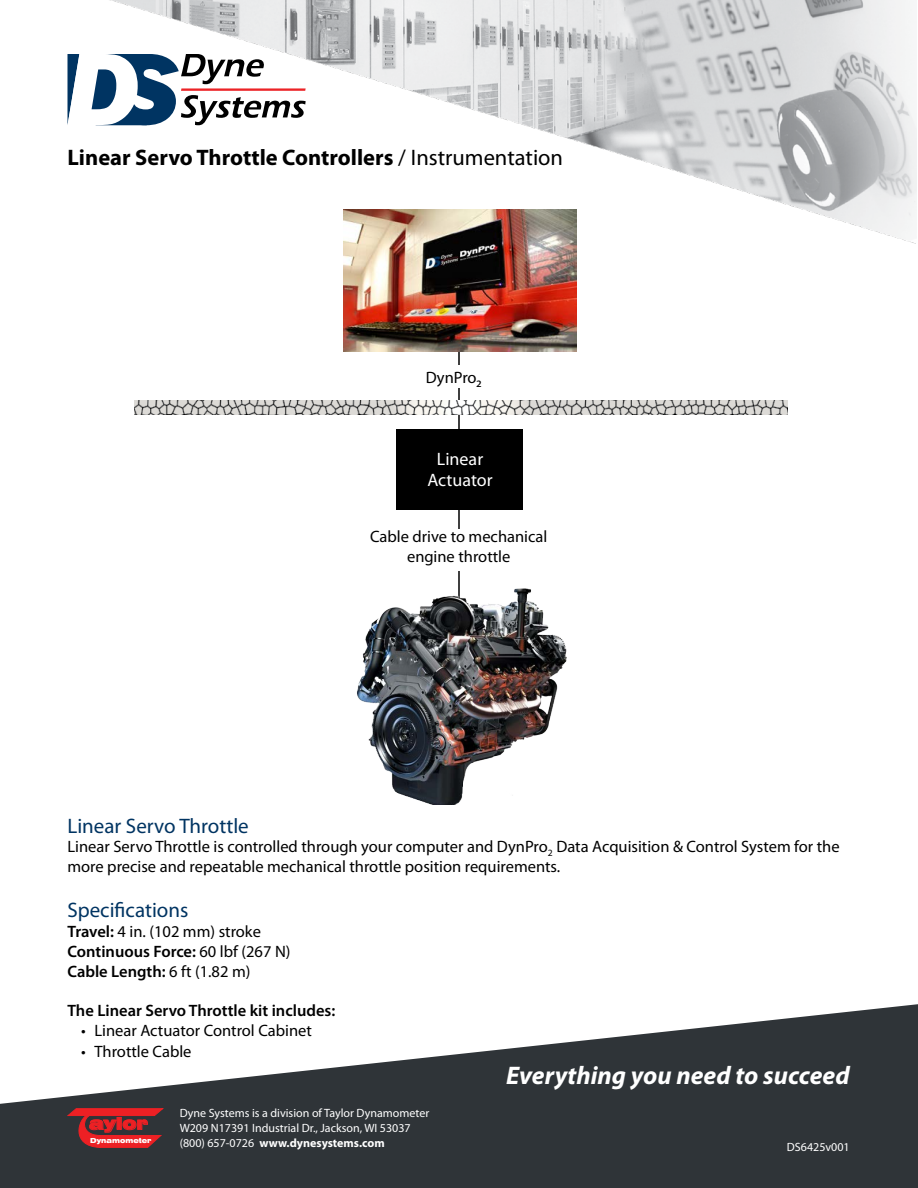
<style>
.page{position:relative;width:918px;height:1188px;background:#fff}
.page>*{position:absolute;margin:0;border:0;box-sizing:border-box;transform-origin:0 0}
.Footer_Heading_-_Eve{font:italic 700 25.5px "Myriad Pro";color:#fff}
.t1{font:700 22.5px "Myriad Pro";color:#000}
.t2{font:21px "Myriad Pro";color:#003462}
.t3{font:18px "Myriad Pro";color:#fff}
.t4{font:16.5px/19.8px "Myriad Pro";color:#000}
.t5{font:600 16.5px "Myriad Pro";color:#000}
.t6{font:900 expanded 16.5px "Swiss 721 BT";color:#ed2024}
.Footer_-_Address_-_L{font:12px "Myriad Pro";color:#fff}
.Footer_-_Address_-_L-2{font:700 12px "Myriad Pro";color:#fff}
.t7{font:900 expanded 6.9px "Swiss 721 BT";color:#fff;scale:.91 1}
.s1{font-weight:400}
.s2{font-weight:600}
</style>
<div class="page">
<svg style="left:0;top:1004px;width:918px;height:184px;fill:#2f3438"></svg>
<svg style="left:68px;top:1108px;width:95px;height:40px"></svg>
<svg style="left:68px;top:54px;width:39px;height:71px"></svg>
<img style="left:107px;top:0;width:810px;height:243px">
<hr style="left:458px;top:338px;width:2px;height:277px;background:#000">
<div style="left:396px;top:430px;width:127px;height:80px;background:#000"></div>
<img style="left:135px;top:400px;width:653px;height:15px">
<img style="left:343px;top:210px;width:233px;height:141px">
<div style="left:412px;top:365px;width:83px;height:23px;background:#fff"></div>
<div style="left:356px;top:530px;width:205px;height:41px;background:#fff"></div>
<img style="left:357px;top:586px;width:210px;height:218px">
<p class="t1" style="left:68px;top:142px;width:497px">Linear Servo Throttle Controllers <span class="s1">/ Instrumentation</span></p>
<p class="t4" style="left:426px;top:367px;width:58px">DynPro2</p>
<p class="t3" style="left:437px;top:447px;width:48px">Linear</p>
<p class="t3" style="left:427px;top:469px;width:67px">Actuator</p>
<p class="t4" style="left:370px;top:526px;width:179px;text-align:center">Cable drive to mechanical engine throttle</p>
<p class="t2" style="left:68px;top:813px;width:183px">Linear Servo Throttle</p>
<p class="t4" style="left:68px;top:837px;width:774px">Linear Servo Throttle is controlled through your computer and DynPro<sub>2</sub> Data Acquisition &amp; Control System for the more precise and repeatable mechanical throttle position requirements.</p>
<p class="t2" style="left:68px;top:897px;width:122px">Specifications</p>
<p class="t4" style="left:68px;top:921px;width:195px"><span class="s2">Travel:</span> 4 in. (102 mm) stroke</p>
<p class="t5" style="left:68px;top:941px;width:225px">Continuous Force: <span class="s1">60 lbf (267 N)</span></p>
<p class="t5" style="left:68px;top:961px;width:185px">Cable Length: <span class="s1">6 ft (1.82 m)</span></p>
<p class="t5" style="left:68px;top:1000px;width:269px">The Linear Servo Throttle kit includes:</p>
<p class="t4" style="left:81px;top:1020px;width:232px">• Linear Actuator Control Cabinet</p>
<p class="t4" style="left:81px;top:1041px;width:112px">• Throttle Cable</p>
<p class="t6" style="left:89px;top:1114px;width:60px">aylor</p>
<p class="t7" style="left:90px;top:1136px;width:69px">Dynamometer</p>
<p class="Footer_Heading_-_Eve" style="left:506px;top:1059px;width:345px">Everything you need to succeed</p>
<p class="Footer_-_Address_-_L" style="left:180px;top:1106px;width:251px">Dyne Systems is a division of Taylor Dynamometer</p>
<p class="Footer_-_Address_-_L" style="left:180px;top:1121px;width:233px">W209 N17391 Industrial Dr., Jackson, WI 53037</p>
<p class="Footer_-_Address_-_L-2" style="left:180px;top:1135px;width:207px"><span class="s1">(800) 657-0726</span> www.dynesystems.com</p>
<p class="Footer_-_Address_-_L" style="left:787px;top:1140px;width:64px">DS6425v001</p>
</div>
